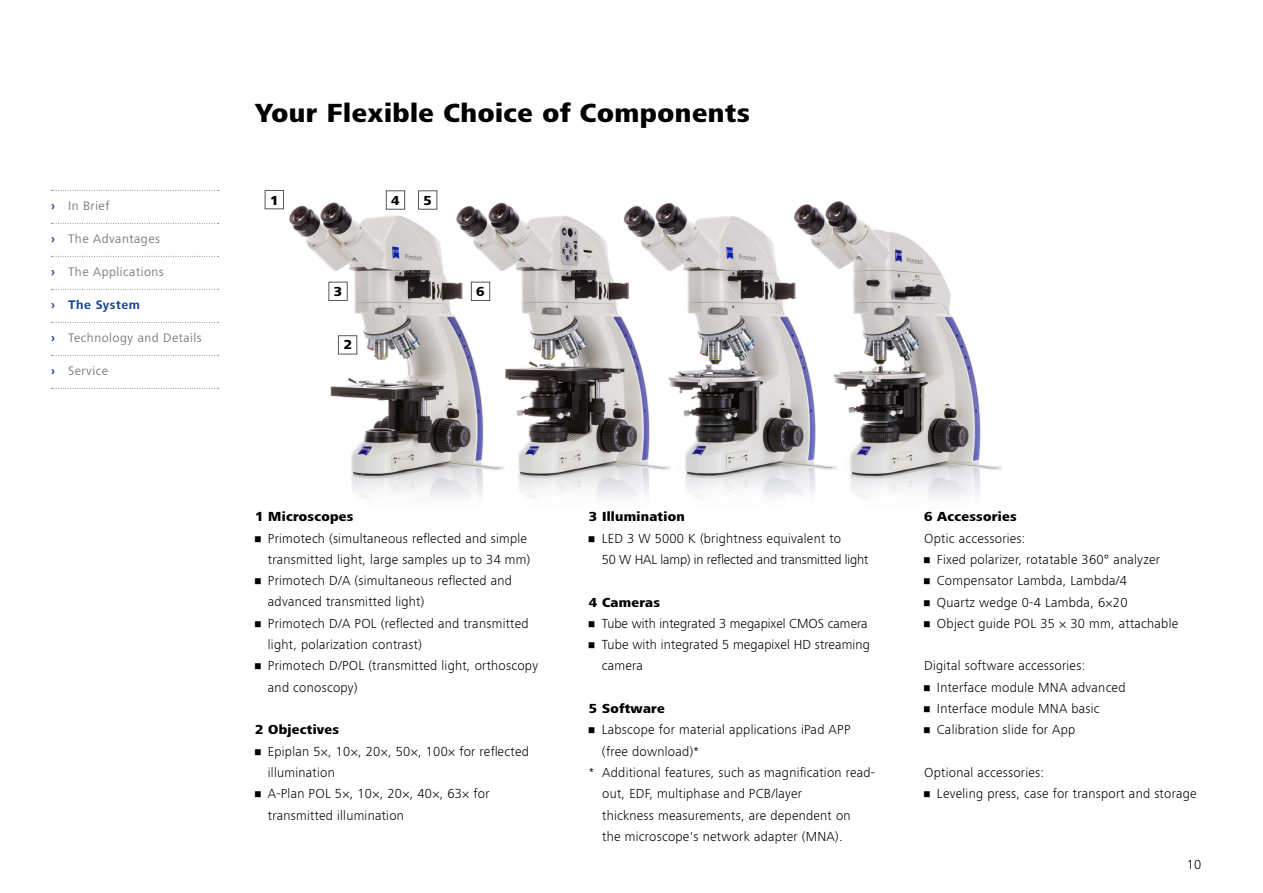
<style>
.page{position:relative;width:1263px;height:893px;background:#fff}
.page>*{position:absolute;margin:0;border:0;box-sizing:border-box;transform-origin:0 0}
.t1{font:800 27px "ZEISS Frutiger Next W1 G";letter-spacing:.02em;color:#000}
.t2{font:300 13.5px/21.3px "ZEISS Frutiger Next W1 G";letter-spacing:.02em;color:#000}
.t3{font:300 13.5px/21.3px "ZEISS Frutiger Next W1 G";letter-spacing:-.01em;color:#000}
.t4{font:800 13.5px "ZEISS Frutiger Next W1 G";letter-spacing:.02em;color:#000}
.t5{font:300 13.5px "ZEISS Frutiger Next W1 G";color:#000}
.t6{font:12.75px "ZEISS Frutiger Next W1 G";letter-spacing:.04em;color:#7c7b7b}
.t7{font:700 12.75px "ZEISS Frutiger Next W1 G";letter-spacing:.04em;color:#164194}
.s1{font-weight:700;color:#164194}
</style>
<div class="page">
<img style="left:271px;top:190px;width:731px;height:309px">
<div style="left:338px;top:335px;width:19px;height:19px;background:#fff;border:1px solid #575756"></div>
<div style="left:471px;top:282px;width:19px;height:19px;background:#fff;border:1px solid #575756"></div>
<div style="left:265px;top:190px;width:19px;height:19px;background:#fff;border:1px solid #575756"></div>
<div style="left:328px;top:282px;width:20px;height:19px;background:#fff;border:1px solid #575756"></div>
<div style="left:386px;top:190px;width:19px;height:20px;background:#fff;border:1px solid #575756"></div>
<div style="left:418px;top:190px;width:19px;height:20px;background:#fff;border:1px solid #575756"></div>
<svg style="left:51px;top:190px;width:168px;height:1px"></svg>
<svg style="left:51px;top:223px;width:168px;height:1px"></svg>
<svg style="left:51px;top:256px;width:168px;height:1px"></svg>
<svg style="left:51px;top:289px;width:168px;height:1px"></svg>
<svg style="left:51px;top:322px;width:168px;height:1px"></svg>
<svg style="left:51px;top:355px;width:168px;height:1px"></svg>
<svg style="left:51px;top:388px;width:168px;height:1px"></svg>
<p class="t6" style="left:51px;top:197px;width:60px"><span class="s1">›</span> In Brief</p>
<p class="t6" style="left:51px;top:230px;width:111px"><span class="s1">›</span> The Advantages</p>
<p class="t6" style="left:51px;top:263px;width:114px"><span class="s1">›</span> The Applications</p>
<p class="t7" style="left:51px;top:296px;width:90px">› The System</p>
<p class="t6" style="left:51px;top:329px;width:152px"><span class="s1">›</span> Technology and Details</p>
<p class="t6" style="left:51px;top:362px;width:59px"><span class="s1">›</span> Service</p>
<h1 class="t1" style="left:255px;top:93px;width:496px">Your Flexible Choice of Components</h1>
<p class="t4" style="left:270px;top:190px;width:10px">1</p>
<p class="t4" style="left:334px;top:282px;width:10px">3</p>
<p class="t4" style="left:344px;top:335px;width:10px">2</p>
<p class="t4" style="left:391px;top:191px;width:10px">4</p>
<p class="t4" style="left:423px;top:191px;width:10px">5</p>
<p class="t4" style="left:476px;top:282px;width:10px">6</p>
<p class="t4" style="left:255px;top:507px;width:100px">1 Microscopes</p>
<p class="t2" style="left:255px;top:527px;width:277px;text-align:right">• Primotech (simultaneous reflected and simple transmitted light, large samples up to 34 mm)</p>
<p class="t2" style="left:268px;top:569px;width:246px;text-indent:-13px">• Primotech D/A (simultaneous reflected and advanced transmitted light)</p>
<p class="t2" style="left:268px;top:612px;width:262px;text-indent:-13px">• Primotech D/A POL (reflected and transmitted light, polarization contrast)</p>
<p class="t2" style="left:268px;top:654px;width:272px;text-indent:-13px">• Primotech D/POL (transmitted light, orthoscopy and conoscopy)</p>
<p class="t4" style="left:255px;top:720px;width:85px">2 Objectives</p>
<p class="t2" style="left:268px;top:740px;width:262px;text-indent:-13px">• Epiplan 5×, 10×, 20×, 50×, 100× for reflected illumination</p>
<p class="t2" style="left:268px;top:782px;width:223px;text-indent:-13px">• A-Plan POL 5×, 10×, 20×, 40×, 63× for transmitted illumination</p>
<p class="t4" style="left:589px;top:507px;width:97px">3 Illumination</p>
<p class="t3" style="left:602px;top:527px;width:268px;text-indent:-13px">• LED 3 W 5000 K (brightness equivalent to<br>50 W HAL lamp) in reflected and transmitted light</p>
<p class="t4" style="left:589px;top:592px;width:72px">4 Cameras</p>
<p class="t5" style="left:589px;top:614px;width:280px">• Tube with integrated 3 megapixel CMOS camera</p>
<p class="t2" style="left:602px;top:633px;width:270px;text-indent:-13px">• Tube with integrated 5 megapixel HD streaming camera</p>
<p class="t4" style="left:589px;top:699px;width:77px">5 Software</p>
<p class="t2" style="left:589px;top:718px;width:263px">• Labscope for material applications iPad APP</p>
<p class="t2" style="left:602px;top:740px;width:99px">(free download)*</p>
<p class="t2" style="left:589px;top:761px;width:288px">* Additional features, such as magnification read-</p>
<p class="t2" style="left:602px;top:782px;width:201px">out, EDF, multiphase and PCB/layer</p>
<p class="t2" style="left:602px;top:804px;width:250px">thickness measurements, are dependent on</p>
<p class="t2" style="left:602px;top:825px;width:242px">the microscope's network adapter (MNA).</p>
<p class="t4" style="left:924px;top:507px;width:94px">6 Accessories</p>
<p class="t2" style="left:924px;top:527px;width:103px">Optic accessories:</p>
<p class="t2" style="left:924px;top:548px;width:237px">• Fixed polarizer, rotatable 360° analyzer</p>
<p class="t2" style="left:924px;top:569px;width:204px">• Compensator Lambda, Lambda/4</p>
<p class="t2" style="left:924px;top:591px;width:205px">• Quartz wedge 0-4 Lambda, 6×20</p>
<p class="t2" style="left:924px;top:612px;width:255px">• Object guide POL 35 × 30 mm, attachable</p>
<p class="t2" style="left:924px;top:655px;width:163px">Digital software accessories:</p>
<p class="t2" style="left:924px;top:676px;width:203px">• Interface module MNA advanced</p>
<p class="t2" style="left:924px;top:697px;width:177px">• Interface module MNA basic</p>
<p class="t2" style="left:924px;top:718px;width:153px">• Calibration slide for App</p>
<p class="t2" style="left:924px;top:761px;width:121px">Optional accessories:</p>
<p class="t2" style="left:924px;top:782px;width:274px">• Leveling press, case for transport and storage</p>
<p class="t2" style="left:1187px;top:853px;width:16px">10</p>
</div>
